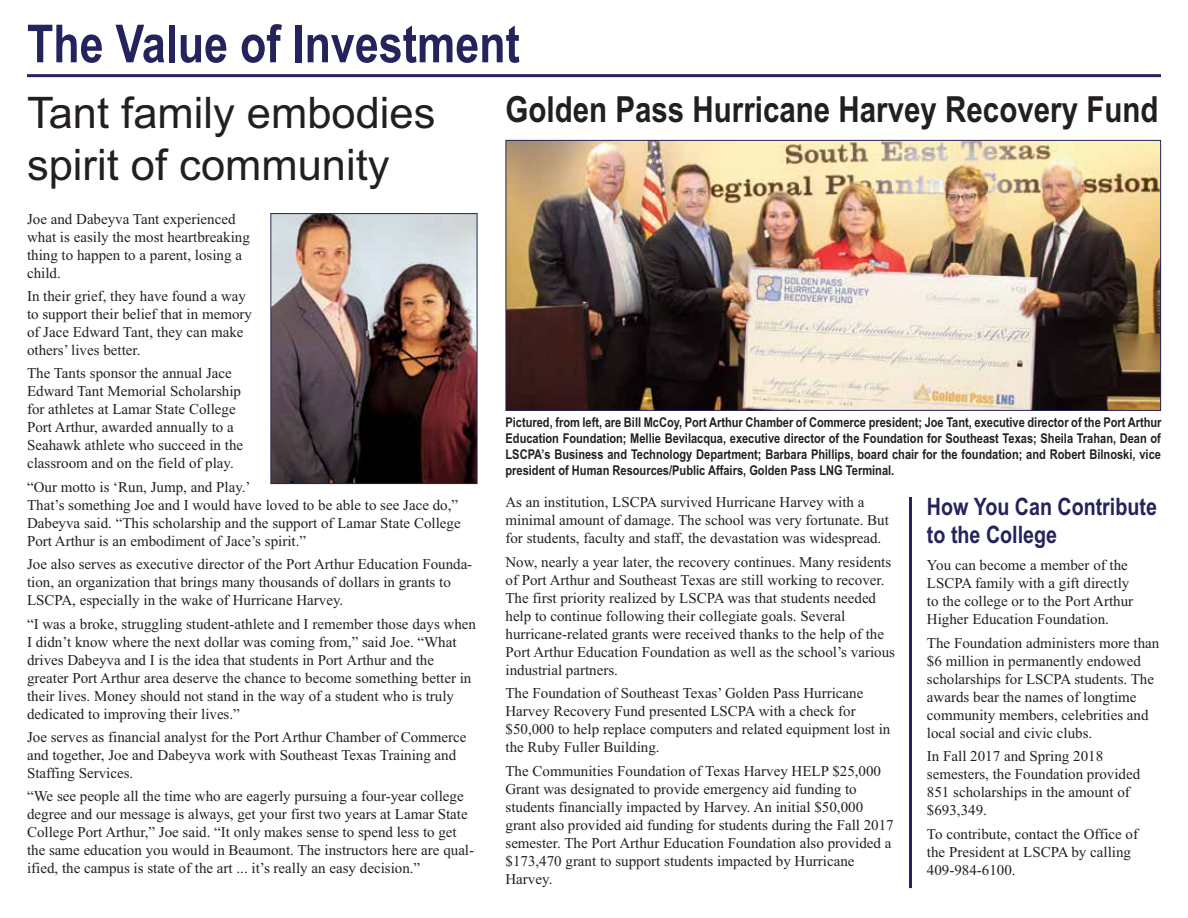
<style>
.page{position:relative;width:1188px;height:918px;background:#fff}
.page>*{position:absolute;margin:0;border:0;box-sizing:border-box;transform-origin:0 0}
.t1{font:700 52.5px "Arial Narrow";color:#25235b}
.t2{font:43.5px/52.2px "Arial";color:#231f20}
.t3{font:700 36px "Arial Narrow";color:#231f20}
.t4{font:700 24px/28.8px "Arial Narrow";color:#25235b}
.t5{font:15px/18px "Times New Roman";color:#231f20}
.t6{font:700 13.5px/16.2px "Arial Narrow";color:#231f20;text-align:justify}
</style>
<div class="page">
<img style="left:272px;top:215px;width:203px;height:267px">
<div style="left:270px;top:213px;width:207px;height:271px;border:1px solid #25235b"></div>
<img style="left:508px;top:142px;width:651px;height:267px">
<div style="left:506px;top:140px;width:655px;height:271px;border:1px solid #25235b"></div>
<hr style="left:909px;top:497px;width:3px;height:391px;background:#25235b">
<hr style="left:27px;top:74px;width:1134px;height:3px;background:#25235b">
<h1 class="t1" style="left:27px;top:4px;width:494px">The Value of Investment</h1>
<h2 class="t2" style="left:27px;top:87px;width:410px">Tant family embodies spirit of community</h2>
<h3 class="t3" style="left:506px;top:82px;width:655px">Golden Pass Hurricane Harvey Recovery Fund</h3>
<p class="t5" style="left:27px;top:209px;width:224px">Joe and Dabeyva Tant experienced what is easily the most heartbreaking thing to happen to a parent, losing a child.</p>
<p class="t5" style="left:27px;top:287px;width:226px">In their grief, they have found a way to support their belief that in memory of Jace Edward Tant, they can make others’ lives better.</p>
<p class="t5" style="left:27px;top:364px;width:218px">The Tants sponsor the annual Jace Edward Tant Memorial Scholarship for athletes at Lamar State College Port Arthur, awarded annually to a Seahawk athlete who succeed in the classroom and on the field of play.</p>
<p class="t5" style="left:27px;top:478px;width:435px">“Our motto is ‘Run, Jump, and Play.’<br>That’s something Joe and I would have loved to be able to see Jace do,” Dabeyva said. “This scholarship and the support of Lamar State College Port Arthur is an embodiment of Jace’s spirit.”</p>
<p class="t5" style="left:27px;top:555px;width:447px">Joe also serves as executive director of the Port Arthur Education Founda&shy;tion, an organization that brings many thousands of dollars in grants to<br>LSCPA, especially in the wake of Hurricane Harvey.</p>
<p class="t5" style="left:27px;top:614px;width:451px">“I was a broke, struggling student-athlete and I remember those days when I didn’t know where the next dollar was coming from,” said Joe. “What drives Dabeyva and I is the idea that students in Port Arthur and the greater Port Arthur area deserve the chance to become something better in their lives. Money should not stand in the way of a student who is truly dedicated to improving their lives.”</p>
<p class="t5" style="left:27px;top:728px;width:441px">Joe serves as financial analyst for the Port Arthur Chamber of Commerce and together, Joe and Dabeyva work with Southeast Texas Training and<br>Staffing Services.</p>
<p class="t5" style="left:27px;top:787px;width:449px">“We see people all the time who are eagerly pursuing a four-year college degree and our message is always, get your first two years at Lamar State College Port Arthur,” Joe said. “It only makes sense to spend less to get the same education you would in Beaumont. The instructors here are qual&shy;ified, the campus is state of the art ... it’s really an easy decision.”</p>
<p class="t6" style="left:506px;top:413px;width:657px">Pictured, from left, are Bill McCoy, Port Arthur Chamber of Commerce president; Joe Tant, executive director of the Port Arthur Education Foundation; Mellie Bevilacqua, executive director of the Foundation for Southeast Texas; Sheila Trahan, Dean of LSCPA’s Business and Technology Department; Barbara Phillips, board chair for the foundation; and Robert Bilnoski, vice president of Human Resources/Public Affairs, Golden Pass LNG Terminal.</p>
<p class="t5" style="left:506px;top:493px;width:385px">As an institution, LSCPA survived Hurricane Harvey with a minimal amount of damage. The school was very fortunate. But for students, faculty and staff, the devastation was widespread.</p>
<p class="t5" style="left:506px;top:553px;width:391px">Now, nearly a year later, the recovery continues. Many residents of Port Arthur and Southeast Texas are still working to recover.<br>The first priority realized by LSCPA was that students needed help to continue following their collegiate goals. Several hurricane-related grants were received thanks to the help of the Port Arthur Education Foundation as well as the school’s various industrial partners.</p>
<p class="t5" style="left:506px;top:684px;width:386px">The Foundation of Southeast Texas’ Golden Pass Hurricane Harvey Recovery Fund presented LSCPA with a check for $50,000 to help replace computers and related equipment lost in the Ruby Fuller Building.</p>
<p class="t5" style="left:506px;top:761px;width:390px">The Communities Foundation of Texas Harvey HELP $25,000<br>Grant was designated to provide emergency aid funding to students financially impacted by Harvey. An initial $50,000 grant also provided aid funding for students during the Fall 2017 semester. The Port Arthur Education Foundation also provided a $173,470 grant to support students impacted by Hurricane Harvey.</p>
<h3 class="t4" style="left:927px;top:490px;width:232px">How You Can Contribute to the College</h3>
<p class="t5" style="left:927px;top:556px;width:208px">You can become a member of the<br>LSCPA family with a gift directly to the college or to the Port Arthur<br>Higher Education Foundation.</p>
<p class="t5" style="left:927px;top:634px;width:234px">The Foundation administers more than $6 million in permanently endowed scholarships for LSCPA students. The awards bear the names of longtime community members, celebrities and local social and civic clubs.</p>
<p class="t5" style="left:927px;top:747px;width:215px">In Fall 2017 and Spring 2018 semesters, the Foundation provided<br>851 scholarships in the amount of $693,349.</p>
<p class="t5" style="left:927px;top:824px;width:213px">To contribute, contact the Office of the President at LSCPA by calling<br>409-984-6100.</p>
</div>
